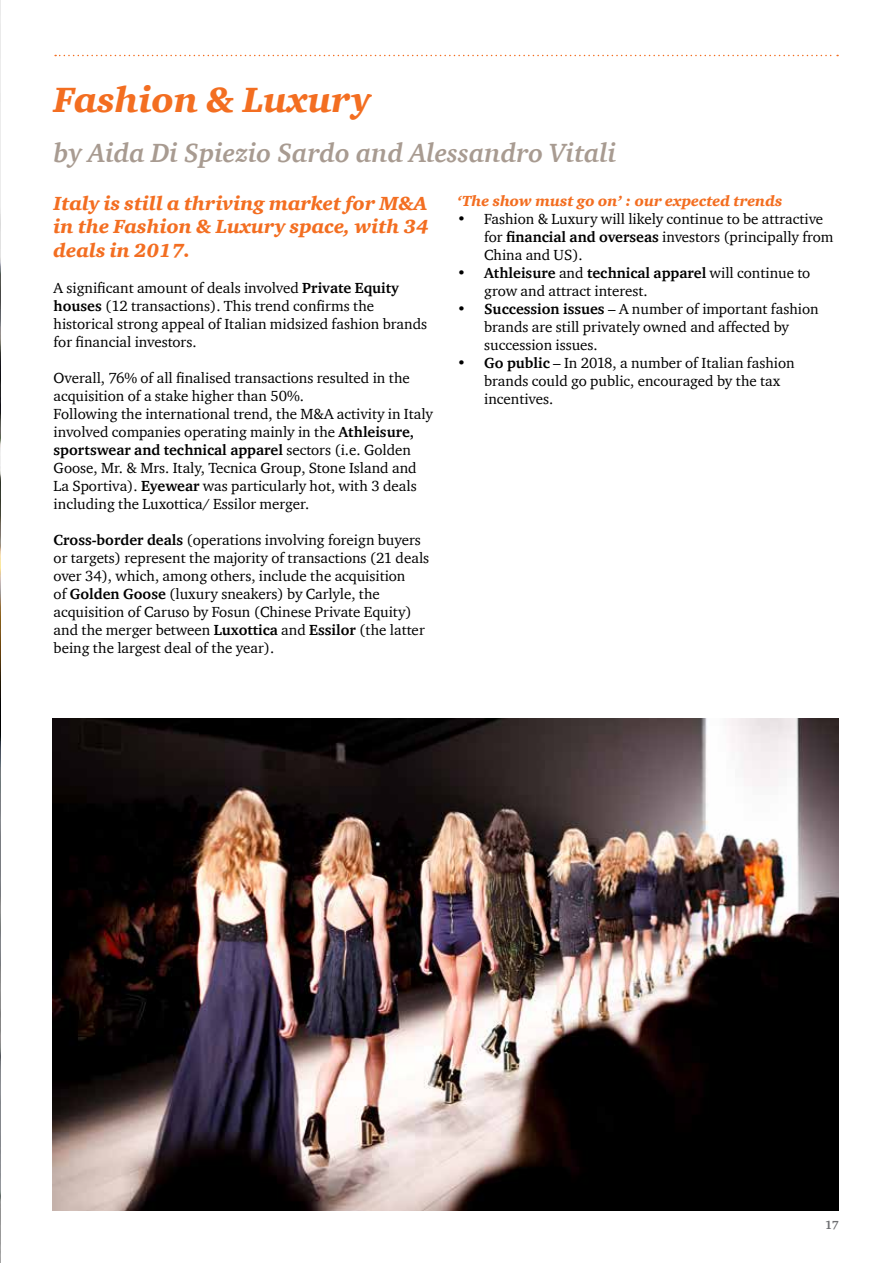
<style>
.page{position:relative;width:893px;height:1263px;background:#fff}
.page>*{position:absolute;margin:0;border:0;box-sizing:border-box;transform-origin:0 0}
.t1{font:italic 900 36px "ITC Charter Com";color:#f36e21}
.t2{font:italic 700 27px "ITC Charter Com";color:#a89b91}
.t3{font:italic 900 19.5px/23.4px "ITC Charter Com";color:#f36e21;text-align:justify}
.t4{font:15px/18px "ITC Charter Com";color:#000}
.t5{font:italic 900 15px "ITC Charter Com";color:#f36e21}
.t6{font:700 12px "ITC Charter Com";color:#6d6e71}
.s1{font-weight:700}
</style>
<div class="page">
<img style="left:0;top:0;width:1px;height:1263px">
<hr style="left:0;top:917px;width:1px;height:265px;background:#fff">
<svg style="left:55px;top:55px;width:783px;height:1px"></svg>
<img style="left:53px;top:719px;width:786px;height:491px">
<h1 class="t1" style="left:54px;top:78px;width:319px">Fashion &amp; Luxury</h1>
<h2 class="t2" style="left:54px;top:136px;width:564px">by Aida Di Spiezio Sardo and Alessandro Vitali</h2>
<h3 class="t3" style="left:54px;top:191px;width:377px">Italy is still a thriving market for M&amp;A in the Fashion &amp; Luxury space, with 34 deals in 2017.</h3>
<p class="t4" style="left:54px;top:278px;width:375px">A significant amount of deals involved <span class="s1">Private Equity houses</span> (12 transactions). This trend confirms the historical strong appeal of Italian midsized fashion brands for financial investors.</p>
<p class="t4" style="left:54px;top:368px;width:381px">Overall, 76% of all finalised transactions resulted in the acquisition of a stake higher than 50%.<br>Following the international trend, the M&amp;A activity in Italy involved companies operating mainly in the <span class="s1">Athleisure, sportswear and technical apparel</span> sectors (i.e. Golden Goose, Mr. &amp; Mrs. Italy, Tecnica Group, Stone Island and La Sportiva). <span class="s1">Eyewear</span> was particularly hot, with 3 deals including the Luxottica/ Essilor merger.</p>
<p class="t4" style="left:54px;top:530px;width:377px"><span class="s1">Cross-border deals</span> (operations involving foreign buyers or targets) represent the majority of transactions (21 deals over 34), which, among others, include the acquisition<br>of <span class="s1">Golden Goose</span> (luxury sneakers) by Carlyle, the acquisition of Caruso by Fosun (Chinese Private Equity) and the merger between <span class="s1">Luxottica</span> and <span class="s1">Essilor</span> (the latter being the largest deal of the year).</p>
<p class="t5" style="left:457px;top:192px;width:327px">‘The show must go on’ : our expected trends</p>
<p class="t4" style="left:484px;top:210px;width:351px;text-indent:-27px">• Fashion &amp; Luxury will likely continue to be attractive for <span class="s1">financial and overseas</span> investors (principally from<br>China and US).</p>
<p class="t4" style="left:484px;top:264px;width:328px;text-indent:-27px"><span class="s1">• Athleisure</span> and <span class="s1">technical apparel</span> will continue to grow and attract interest.</p>
<p class="t4" style="left:484px;top:300px;width:336px;text-indent:-27px"><span class="s1">• Succession issues</span> – A number of important fashion brands are still privately owned and affected by succession issues.</p>
<p class="t4" style="left:484px;top:354px;width:312px;text-indent:-27px"><span class="s1">• Go public</span> – In 2018, a number of Italian fashion brands could go public, encouraged by the tax incentives.</p>
<p class="t6" style="left:825px;top:1218px;width:15px">17</p>
</div>
